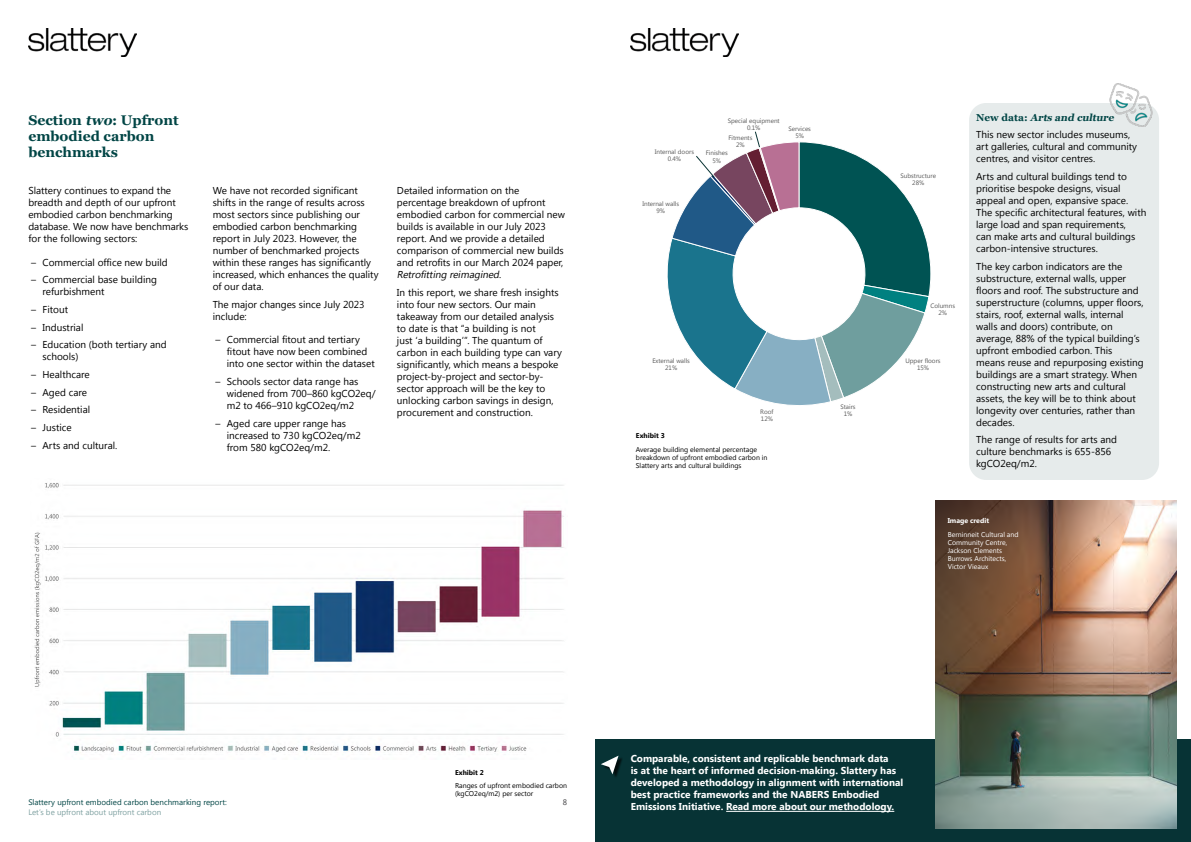
<style>
.page{position:relative;width:1191px;height:842px;background:#fff}
.page>*{position:absolute;margin:0;border:0;box-sizing:border-box;transform-origin:0 0}
.t1{font:700 14px/16px "Georgia";color:#004545}
.t2{font:10px/12px "Khmer UI";color:#000}
.t3{font:700 10px/12px "Khmer UI";color:#fff}
.t4{font:italic 700 10px "Georgia";color:#004545}
.t5{font:8px "Khmer UI";color:#004545}
.t6{font:8px "Khmer UI";color:#80a2a2}
.t7{font:8px "Khmer UI";color:#414042}
.t8{font:7px/8px "Khmer UI";color:#000}
.t9{font:7px/8px "Khmer UI";color:#fff}
.t10{font:700 7px "Khmer UI";color:#000}
.t11{font:700 7px "Khmer UI";color:#fff}
.t12{font:6.4px/7.2px "Khmer UI";color:#595959;text-align:center}
.s1{font-style:italic}
.s2{font-style:normal}
</style>
<div class="page">
<img style="left:28px;top:28px;width:108px;height:29px">
<img style="left:631px;top:28px;width:107px;height:29px">
<svg style="left:667px;top:131px;width:264px;height:274px"></svg>
<div style="left:595px;top:740px;width:596px;height:102px;background:#073335"></div>
<img style="left:935px;top:501px;width:241px;height:327px">
<hr style="left:726px;top:811px;width:168px;height:1px;background:#fff">
<img style="left:34px;top:483px;width:530px;height:270px">
<div style="left:601px;top:757px;width:22px;height:22px;background:#000;opacity:.75"></div>
<svg style="left:601px;top:756px;width:17px;height:18px"></svg>
<div style="left:969px;top:103px;width:190px;height:377px;background:#e6ebeb;border-radius:17px"></div>
<img style="left:1109px;top:84px;width:43px;height:42px">
<h1 class="t1" style="left:28px;top:112px;width:152px">Section <span class="s1">two</span>: Upfront embodied carbon benchmarks</h1>
<p class="t2" style="left:28px;top:185px;width:162px">Slattery continues to expand the breadth and depth of our upfront embodied carbon benchmarking database. We now have benchmarks for the following sectors:</p>
<p class="t2" style="left:31px;top:256px;width:138px">– Commercial office new build</p>
<p class="t2" style="left:43px;top:274px;width:116px;text-indent:-11px">– Commercial base building refurbishment</p>
<p class="t2" style="left:31px;top:303px;width:38px">– Fitout</p>
<p class="t2" style="left:31px;top:321px;width:54px">– Industrial</p>
<p class="t2" style="left:43px;top:339px;width:126px;text-indent:-11px">– Education (both tertiary and schools)</p>
<p class="t2" style="left:31px;top:368px;width:60px">– Healthcare</p>
<p class="t2" style="left:31px;top:386px;width:57px">– Aged care</p>
<p class="t2" style="left:31px;top:404px;width:61px">– Residential</p>
<p class="t2" style="left:31px;top:421px;width:42px">– Justice</p>
<p class="t2" style="left:31px;top:439px;width:88px">– Arts and cultural.</p>
<p class="t2" style="left:213px;top:185px;width:167px">We have not recorded significant shifts in the range of results across most sectors since publishing our embodied carbon benchmarking report in July 2023. However, the number of benchmarked projects within these ranges has significantly increased, which enhances the quality of our data.</p>
<p class="t2" style="left:213px;top:298px;width:153px">The major changes since July 2023 include:</p>
<p class="t2" style="left:227px;top:334px;width:149px;text-indent:-11px">– Commercial fitout and tertiary fitout have now been combined into one sector within the dataset</p>
<p class="t2" style="left:227px;top:375px;width:150px;text-indent:-11px">– Schools sector data range has widened from 700–860 kgCO2eq/ m2 to 466–910 kgCO2eq/m2</p>
<p class="t2" style="left:227px;top:417px;width:135px;text-indent:-11px">– Aged care upper range has increased to 730 kgCO2eq/m2 from 580 kgCO2eq/m2.</p>
<p class="t2" style="left:397px;top:185px;width:169px">Detailed information on the percentage breakdown of upfront embodied carbon for commercial new builds is available in our July 2023 report. And we provide a detailed comparison of commercial new builds and retrofits in our March 2024 paper, <span class="s1">Retrofitting reimagined</span>.</p>
<p class="t2" style="left:397px;top:286px;width:167px">In this report, we share fresh insights into four new sectors. Our main takeaway from our detailed analysis to date is that “a building is not<br>just ‘a building’”. The quantum of carbon in each building type can vary significantly, which means a bespoke project-by-project and sector-by&shy;sector approach will be the key to unlocking carbon savings in design, procurement and construction.</p>
<p class="t12" style="left:727px;top:117px;width:54px">Special equipment<br>0.1%</p>
<p class="t12" style="left:728px;top:134px;width:26px">Fitments<br>2%</p>
<p class="t12" style="left:655px;top:148px;width:41px">Internal doors<br>0.4%</p>
<p class="t12" style="left:705px;top:150px;width:24px">Finishes<br>5%</p>
<p class="t12" style="left:788px;top:125px;width:24px">Services<br>5%</p>
<p class="t12" style="left:642px;top:200px;width:38px">Internal walls<br>9%</p>
<p class="t12" style="left:652px;top:357px;width:39px">External walls<br>21%</p>
<p class="t12" style="left:840px;top:403px;width:17px">Stairs</p>
<p class="t12" style="left:760px;top:408px;width:15px">Roof</p>
<p class="t12" style="left:843px;top:410px;width:10px">1%</p>
<p class="t12" style="left:761px;top:416px;width:14px">12%</p>
<p class="t10" style="left:636px;top:432px;width:30px">Exhibit 3</p>
<p class="t8" style="left:636px;top:446px;width:133px">Average building elemental percentage breakdown of upfront embodied carbon in<br>Slattery arts and cultural buildings</p>
<p class="t12" style="left:900px;top:172px;width:37px">Substructure<br>28%</p>
<p class="t12" style="left:930px;top:302px;width:26px">Columns<br>2%</p>
<p class="t12" style="left:905px;top:357px;width:37px">Upper floors<br>15%</p>
<p class="t4" style="left:976px;top:111px;width:141px"><span class="s2">N e w d a t a :</span> Arts and culture</p>
<p class="t2" style="left:976px;top:129px;width:162px">This new sector includes museums, art galleries, cultural and community centres, and visitor centres.</p>
<p class="t2" style="left:976px;top:170px;width:172px">Arts and cultural buildings tend to prioritise bespoke designs, visual appeal and open, expansive space.<br>The specific architectural features, with large load and span requirements,<br>can make arts and cultural buildings carbon-intensive structures.</p>
<p class="t2" style="left:976px;top:260px;width:169px">The key carbon indicators are the substructure, external walls, upper floors and roof. The substructure and superstructure (columns, upper floors, stairs, roof, external walls, internal walls and doors) contribute, on average, 88% of the typical building’s upfront embodied carbon. This means reuse and repurposing existing buildings are a smart strategy. When constructing new arts and cultural assets, the key will be to think about longevity over centuries, rather than decades.</p>
<p class="t2" style="left:976px;top:434px;width:142px">The range of results for arts and culture benchmarks is 655-856 kgCO2eq/m2.</p>
<p class="t11" style="left:947px;top:517px;width:43px">Image credit</p>
<p class="t9" style="left:947px;top:530px;width:72px">Berninneit Cultural and<br>Community Centre,<br>Jackson Clements<br>Burrows Architects,<br>Victor Vieaux</p>
<p class="t5" style="left:28px;top:798px;width:200px">Slattery upfront embodied carbon benchmarking report:</p>
<p class="t6" style="left:28px;top:807px;width:134px">Let’s be upfront about upfront carbon</p>
<p class="t10" style="left:455px;top:768px;width:30px">Exhibit 2</p>
<p class="t8" style="left:455px;top:782px;width:113px">Ranges of upfront embodied carbon (kgCO2eq/m2) per sector</p>
<p class="t7" style="left:563px;top:798px;width:6px">8</p>
<p class="t3" style="left:630px;top:753px;width:274px">Comparable, consistent and replicable benchmark data<br>is at the heart of informed decision-making. Slattery has developed a methodology in alignment with international best practice frameworks and the NABERS Embodied Emissions Initiative. Read more about our methodology.</p>
</div>
